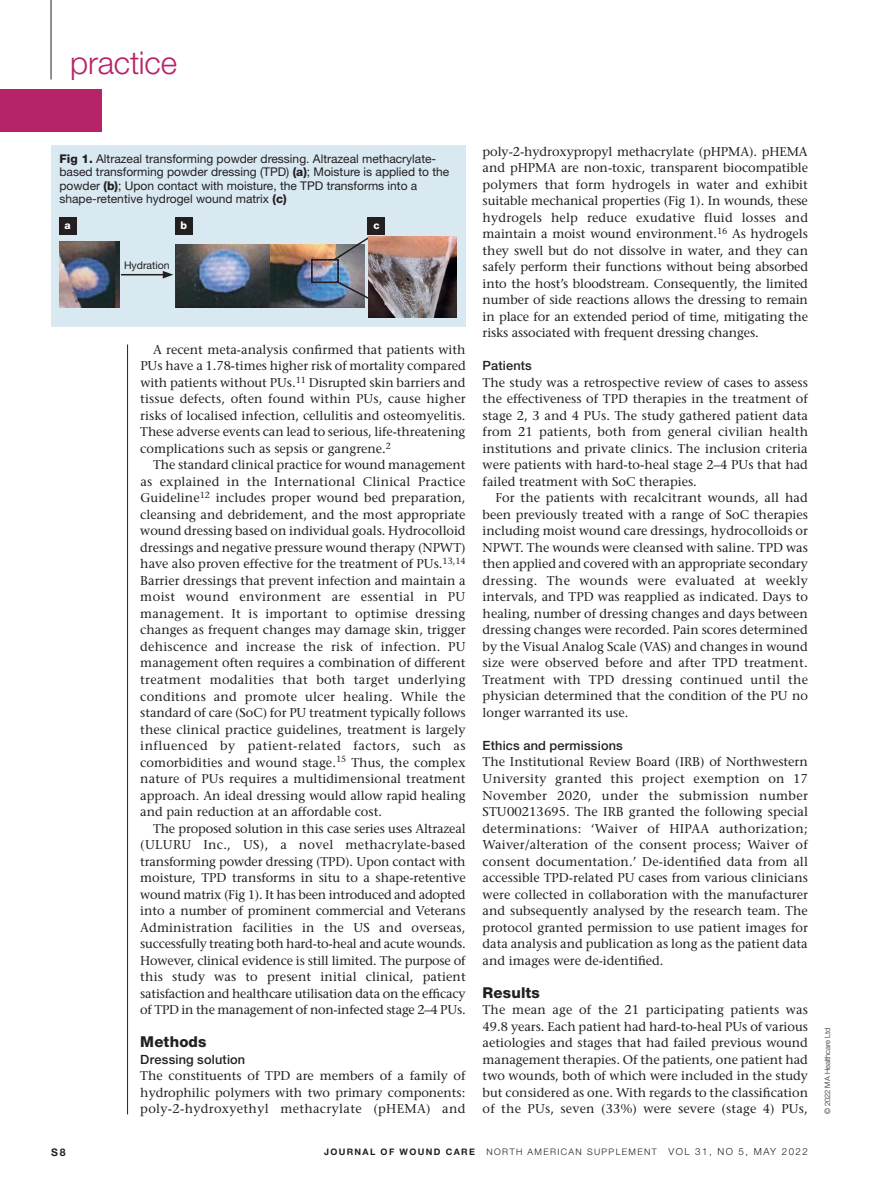
<style>
.page{position:relative;width:893px;height:1191px;background:#fff}
.page>*{position:absolute;margin:0;border:0;box-sizing:border-box;transform-origin:0 0}
.t1{font:300 31.5px "Helvetica Neue LT Std";letter-spacing:-.005em;color:#b62467}
.JWC_head_A{font:800 15px "Helvetica Neue LT Std";letter-spacing:.01em;color:#231f20}
.JWC_body_text{font:500 12.75px/16.5px "Stone Serif Std";color:#231f20;text-align:justify}
.JWC_body_no_indent{font:500 12.75px/16.5px "Stone Serif Std";color:#231f20;text-align:justify}
.JWC_head_B{font:500 12.75px "Helvetica Neue LT Std";letter-spacing:.015em;color:#231f20}
.JWC_Head_B_after_A{font:500 12.75px "Helvetica Neue LT Std";letter-spacing:.015em;color:#231f20}
.JWC_caption{font:12px/13.5px "Helvetica Neue LT Std";color:#231f20}
.JWC_label{font:10.5px "Helvetica Neue LT Std";color:#231f20}
.JWC_label_white{font:800 10.5px "Helvetica Neue LT Std";color:#fff}
.t2{font:700 10.5px "Helvetica Neue LT Std";color:#231f20}
.t3{font:300 9px "Helvetica Neue LT Std";letter-spacing:.15em;color:#231f20}
.t4{font:700 9px "Helvetica Neue LT Std";letter-spacing:.15em;color:#231f20}
.t5{font:300 7.5px "Helvetica Neue LT Std";color:#231f20}
.s1{font-weight:800}
.s2{font-size:9.75px}
</style>
<div class="page">
<hr style="left:51px;top:0;width:1px;height:79px;background:#231f20">
<div style="left:0;top:89px;width:102px;height:43px;background:#b62467"></div>
<hr style="left:127px;top:344px;width:1px;height:770px;background:#231f20">
<div style="left:51px;top:146px;width:415px;height:181px;background:#d8e9f1"></div>
<img style="left:176px;top:245px;width:94px;height:63px">
<img style="left:60px;top:242px;width:59px;height:66px">
<hr style="left:121px;top:274px;width:44px;height:1px;background:#231f20">
<svg style="left:163px;top:271px;width:10px;height:7px"></svg>
<img style="left:270px;top:245px;width:94px;height:63px">
<svg style="left:332px;top:236px;width:39px;height:25px"></svg>
<div style="left:311px;top:259px;width:28px;height:24px;border:2px solid #231f20"></div>
<svg style="left:334px;top:279px;width:34px;height:22px"></svg>
<img style="left:368px;top:237px;width:89px;height:80px">
<div style="left:59px;top:217px;width:17px;height:17px;background:#231f20"></div>
<div style="left:175px;top:217px;width:17px;height:17px;background:#231f20"></div>
<div style="left:368px;top:217px;width:17px;height:17px;background:#231f20"></div>
<h1 class="t1" style="left:70px;top:44px;width:109px">practice</h1>
<p class="JWC_caption" style="left:60px;top:152px;width:391px"><span class="s1">Fig 1.</span> Altrazeal transforming powder dressing. Altrazeal methacrylate&shy;based transforming powder dressing (TPD) <span class="s1">(a)</span>; Moisture is applied to the powder <span class="s1">(b)</span>; Upon contact with moisture, the TPD transforms into a shape-retentive hydrogel wound matrix <span class="s1">(c)</span></p>
<p class="JWC_label_white" style="left:65px;top:219px;width:8px">a</p>
<p class="JWC_label_white" style="left:180px;top:219px;width:8px">b</p>
<p class="JWC_label_white" style="left:373px;top:219px;width:8px">c</p>
<p class="JWC_label" style="left:124px;top:259px;width:47px">Hydration</p>
<p class="JWC_body_text" style="left:140px;top:341px;width:327px;text-indent:13px">A recent meta-analysis confirmed that patients with PUs have a 1.78-times higher risk of mortality compared with patients without PUs.<sup>11</sup> Disrupted skin barriers and tissue defects, often found within PUs, cause higher risks of localised infection, cellulitis and osteomyelitis.<br>These adverse events can lead to serious, life-threatening complications such as sepsis or gangrene.<sup>2</sup></p>
<p class="JWC_body_text" style="left:140px;top:457px;width:327px;text-indent:13px">The standard clinical practice for wound management as explained in the International Clinical Practice Guideline<sup>12</sup> includes proper wound bed preparation, cleansing and debridement, and the most appropriate wound dressing based on individual goals. Hydrocolloid dressings and negative pressure wound therapy (NPWT) have also proven effective for the treatment of PUs.<sup>13,14<br></sup>Barrier dressings that prevent infection and maintain a moist wound environment are essential in PU management. It is important to optimise dressing changes as frequent changes may damage skin, trigger dehiscence and increase the risk of infection. PU management often requires a combination of different treatment modalities that both target underlying conditions and promote ulcer healing. While the standard of care (SoC) for PU treatment typically follows these clinical practice guidelines, treatment is largely influenced by patient-related factors, such as comorbidities and wound stage.<sup>15</sup> Thus, the complex nature of PUs requires a multidimensional treatment approach. An ideal dressing would allow rapid healing and pain reduction at an affordable cost.</p>
<p class="JWC_body_text" style="left:140px;top:820px;width:327px;text-indent:13px">The proposed solution in this case series uses Altrazeal (ULURU Inc., US), a novel methacrylate-based transforming powder dressing (TPD). Upon contact with moisture, TPD transforms in situ to a shape-retentive wound matrix (Fig 1). It has been introduced and adopted into a number of prominent commercial and Veterans Administration facilities in the US and overseas, successfully treating both hard-to-heal and acute wounds.<br>However, clinical evidence is still limited. The purpose of this study was to present initial clinical, patient satisfaction and healthcare utilisation data on the efficacy of TPD in the management of non-infected stage 2–4 PUs.</p>
<p class="JWC_head_A" style="left:140px;top:1032px;width:68px">Methods</p>
<p class="JWC_Head_B_after_A" style="left:140px;top:1051px;width:106px">Dressing solution</p>
<p class="JWC_body_no_indent" style="left:140px;top:1067px;width:327px">The constituents of TPD are members of a family of hydrophilic polymers with two primary components: poly-2-hydroxyethyl methacrylate (pHEMA) and</p>
<p class="JWC_body_no_indent" style="left:483px;top:143px;width:327px">poly-2-hydroxypropyl methacrylate (pHPMA). pHEMA and pHPMA are non-toxic, transparent biocompatible polymers that form hydrogels in water and exhibit suitable mechanical properties (Fig 1). In wounds, these hydrogels help reduce exudative fluid losses and maintain a moist wound environment.<sup>16</sup> As hydrogels they swell but do not dissolve in water, and they can safely perform their functions without being absorbed into the host’s bloodstream. Consequently, the limited number of side reactions allows the dressing to remain in place for an extended period of time, mitigating the risks associated with frequent dressing changes.</p>
<p class="JWC_head_B" style="left:483px;top:358px;width:51px">Patients</p>
<p class="JWC_body_no_indent" style="left:483px;top:374px;width:327px">The study was a retrospective review of cases to assess the effectiveness of TPD therapies in the treatment of stage 2, 3 and 4 PUs. The study gathered patient data from 21 patients, both from general civilian health institutions and private clinics. The inclusion criteria were patients with hard-to-heal stage 2–4 PUs that had failed treatment with SoC therapies.</p>
<p class="JWC_body_text" style="left:483px;top:490px;width:327px;text-indent:13px">For the patients with recalcitrant wounds, all had been previously treated with a range of SoC therapies including moist wound care dressings, hydrocolloids or NPWT. The wounds were cleansed with saline. TPD was then applied and covered with an appropriate secondary dressing. The wounds were evaluated at weekly intervals, and TPD was reapplied as indicated. Days to healing, number of dressing changes and days between dressing changes were recorded. Pain scores determined by the Visual Analog Scale (VAS) and changes in wound size were observed before and after TPD treatment.<br>Treatment with TPD dressing continued until the physician determined that the condition of the PU no longer warranted its use.</p>
<p class="JWC_head_B" style="left:483px;top:738px;width:142px">Ethics and permissions</p>
<p class="JWC_body_no_indent" style="left:483px;top:754px;width:327px">The Institutional Review Board (IRB) of Northwestern University granted this project exemption on 17<br>November 2020, under the submission number STU00213695. The IRB granted the following special determinations: ‘Waiver of HIPAA authorization; Waiver/alteration of the consent process; Waiver of consent documentation.’ De-identified data from all accessible TPD-related PU cases from various clinicians were collected in collaboration with the manufacturer and subsequently analysed by the research team. The protocol granted permission to use patient images for data analysis and publication as long as the patient data and images were de-identified.</p>
<p class="JWC_head_A" style="left:483px;top:983px;width:59px">Results</p>
<p class="JWC_body_no_indent" style="left:483px;top:1001px;width:327px">The mean age of the 21 participating patients was 49.8 years. Each patient had hard-to-heal PUs of various aetiologies and stages that had failed previous wound management therapies. Of the patients, one patient had two wounds, both of which were included in the study but considered as one. With regards to the classification of the PUs, seven (33%) were severe (stage 4) PUs,</p>
<p class="t2" style="left:51px;top:1145px;width:16px">S8</p>
<p class="t4" style="left:324px;top:1146px;width:152px">JOURNAL OF WOUND CARE</p>
<p class="t3" style="left:487px;top:1146px;width:323px">NORTH AMERICAN SUPPLEMENT <span class="s2">VOL 31, NO 5, MAY 2022</span></p>
<p class="t5" style="left:823px;top:1114px;width:89px;rotate:-90deg">© 2022 MA Healthcare Ltd</p>
</div>
